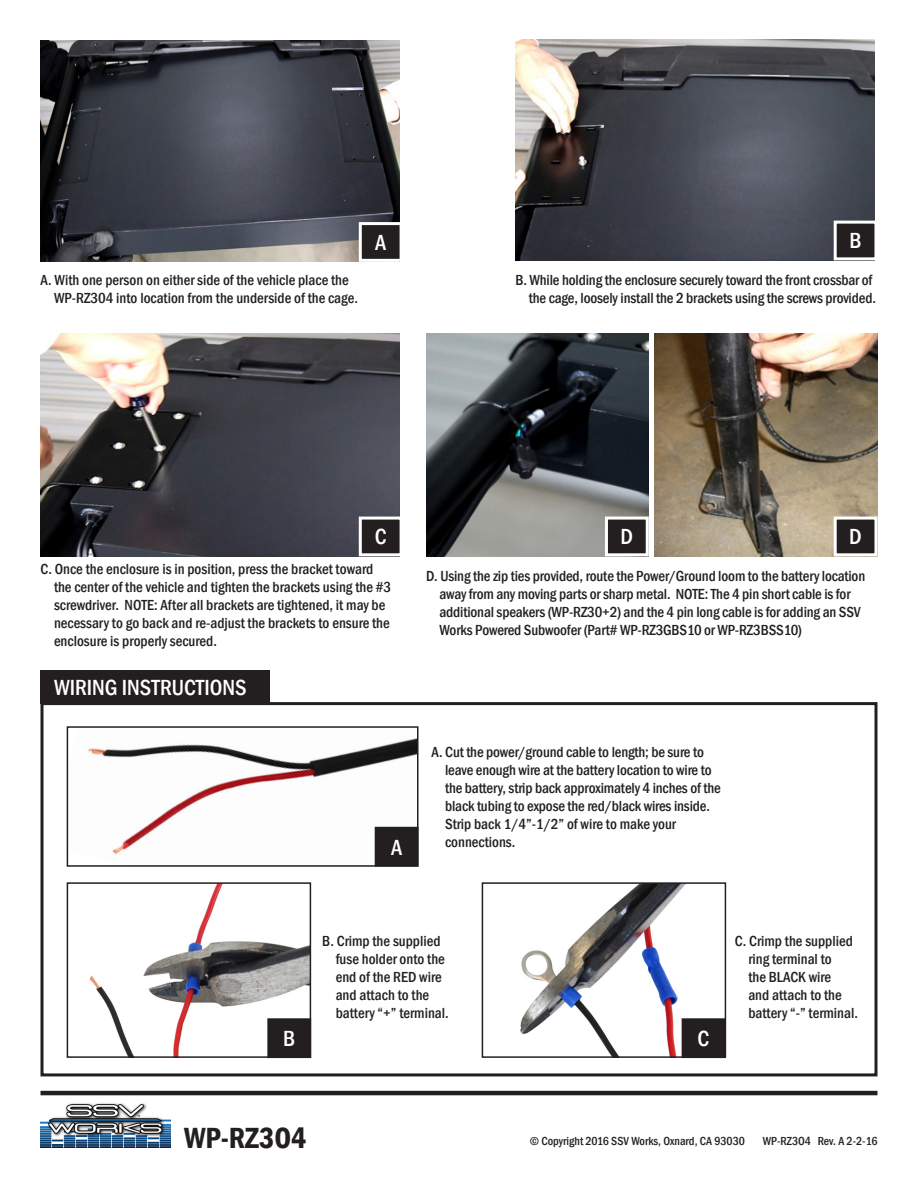
<style>
.page{position:relative;width:918px;height:1188px;background:#fff}
.page>*{position:absolute;margin:0;border:0;box-sizing:border-box;transform-origin:0 0}
.t1{font:600 condensed 30px "Franklin Gothic";color:#231f20}
.t2{font:500 condensed 22.5px "Franklin Gothic";color:#fff}
.t3{font:500 condensed 15px/18px "Franklin Gothic";color:#231f20}
.t4{font:500 condensed 12px "Franklin Gothic";color:#231f20}
</style>
<div class="page">
<img style="left:655px;top:334px;width:223px;height:222px">
<img style="left:40px;top:1103px;width:131px;height:44px">
<hr style="left:40px;top:1091px;width:838px;height:4px;background:#231f20">
<img style="left:40px;top:41px;width:360px;height:221px">
<svg style="left:357px;top:221px;width:43px;height:41px;background:#545152"></svg>
<img style="left:40px;top:334px;width:360px;height:222px">
<svg style="left:357px;top:515px;width:43px;height:42px;background:#524f51"></svg>
<img style="left:515px;top:39px;width:359px;height:221px">
<svg style="left:832px;top:219px;width:43px;height:42px;background:#524f51"></svg>
<img style="left:426px;top:334px;width:223px;height:222px">
<svg style="left:603px;top:515px;width:46px;height:42px"></svg>
<svg style="left:832px;top:515px;width:46px;height:42px"></svg>
<img style="left:87px;top:738px;width:328px;height:117px">
<div style="left:67px;top:726px;width:351px;height:141px;border:2px solid #231f20"></div>
<img style="left:89px;top:885px;width:219px;height:170px">
<div style="left:67px;top:882px;width:244px;height:176px;border:2px solid #231f20"></div>
<img style="left:520px;top:885px;width:165px;height:170px">
<div style="left:482px;top:882px;width:244px;height:176px;border:2px solid #231f20"></div>
<div style="left:40px;top:670px;width:230px;height:34px;background:#231f20"></div>
<svg style="left:373px;top:825px;width:46px;height:42px;background:#353132"></svg>
<svg style="left:266px;top:1017px;width:46px;height:42px;background:#373334"></svg>
<svg style="left:680px;top:1017px;width:47px;height:42px;background:#393536"></svg>
<div style="left:40px;top:702px;width:838px;height:374px;border:3px solid #231f20"></div>
<p class="t3" style="left:54px;top:271px;width:306px;text-indent:-14px">A. With one person on either side of the vehicle place the<br>WP-RZ304 into location from the underside of the cage.</p>
<p class="t2" style="left:375px;top:228px;width:13px">A</p>
<p class="t2" style="left:849px;top:226px;width:14px">B</p>
<p class="t3" style="left:515px;top:271px;width:362px;text-align:right">B. While holding the enclosure securely toward the front crossbar of the cage, loosely install the 2 brackets using the screws provided.</p>
<p class="t2" style="left:375px;top:522px;width:13px">C</p>
<p class="t3" style="left:54px;top:560px;width:339px;text-indent:-14px">C. Once the enclosure is in position, press the bracket toward the center of the vehicle and tighten the brackets using the #3 screwdriver. NOTE: After all brackets are tightened, it may be necessary to go back and re-adjust the brackets to ensure the enclosure is properly secured.</p>
<p class="t2" style="left:54px;top:673px;width:194px">WIRING INSTRUCTIONS</p>
<p class="t2" style="left:391px;top:832px;width:13px">A</p>
<p class="t2" style="left:621px;top:522px;width:14px">D</p>
<p class="t2" style="left:849px;top:522px;width:14px">D</p>
<p class="t3" style="left:440px;top:567px;width:427px;text-indent:-14px">D. Using the zip ties provided, route the Power/Ground loom to the battery location away from any moving parts or sharp metal. NOTE: The 4 pin short cable is for additional speakers (WP-RZ30+2) and the 4 pin long cable is for adding an SSV Works Powered Subwoofer (Part# WP-RZ3GBS10 or WP-RZ3BSS10)</p>
<p class="t3" style="left:445px;top:743px;width:277px;text-indent:-14px">A. Cut the power/ground cable to length; be sure to leave enough wire at the battery location to wire to the battery, strip back approximately 4 inches of the black tubing to expose the red/black wires inside.<br>Strip back 1/4”-1/2” of wire to make your connections.</p>
<p class="t3" style="left:336px;top:932px;width:114px;text-indent:-14px">B. Crimp the supplied fuse holder onto the end of the RED wire and attach to the battery “+” terminal.</p>
<p class="t3" style="left:748px;top:932px;width:111px;text-indent:-14px">C. Crimp the supplied ring terminal to<br>the BLACK wire<br>and attach to the battery “-” terminal.</p>
<p class="t2" style="left:283px;top:1024px;width:14px">B</p>
<p class="t2" style="left:698px;top:1024px;width:13px">C</p>
<p class="t1" style="left:184px;top:1117px;width:124px">WP-RZ3O4</p>
<p class="t4" style="left:530px;top:1133px;width:217px">© Copyright 2016 SSV Works, Oxnard, CA 93030</p>
<p class="t4" style="left:763px;top:1133px;width:116px">WP-RZ3O4 Rev. A 2-2-16</p>
</div>
